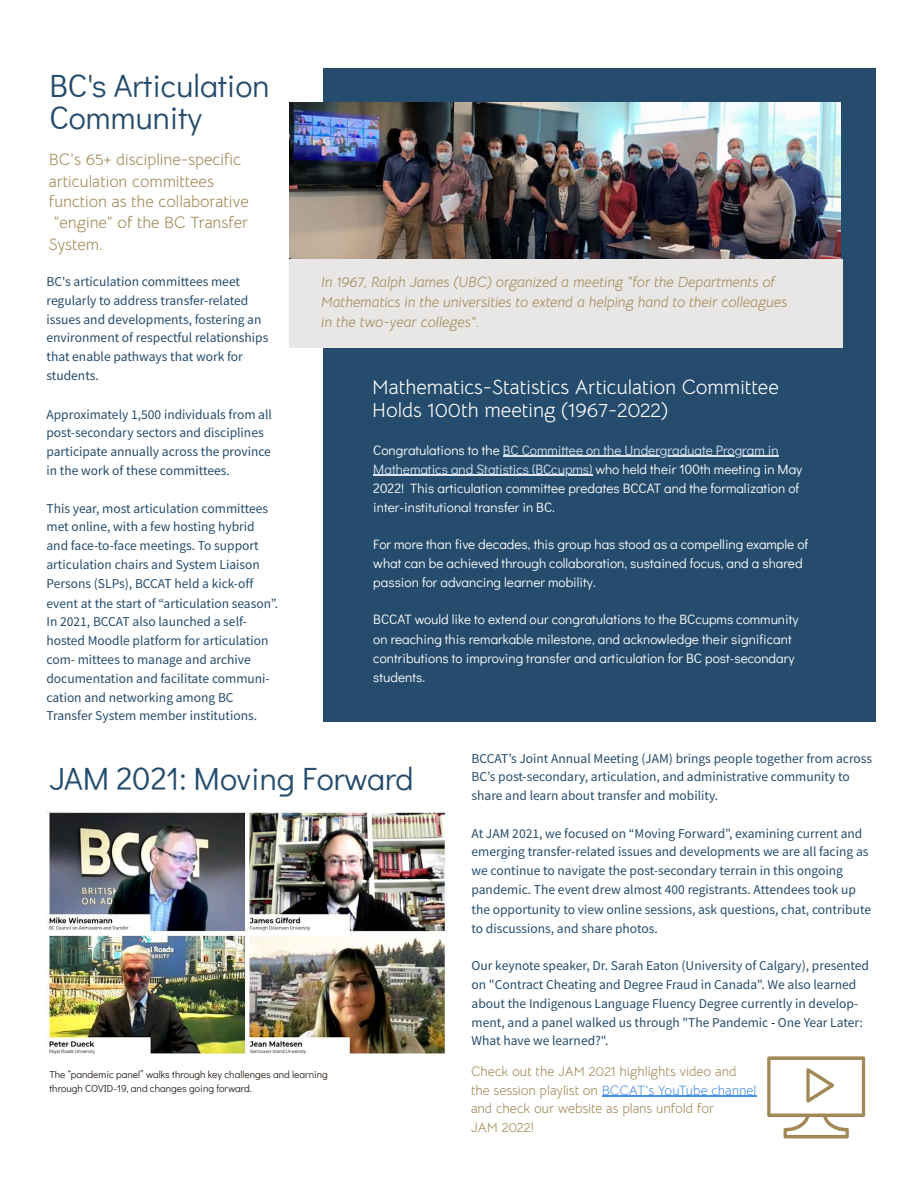
<style>
.page{position:relative;width:918px;height:1188px;background:#fff}
.page>*{position:absolute;margin:0;border:0;box-sizing:border-box;transform-origin:0 0}
.t1{font:32.1px "Didact Gothic";color:#254c6c}
.t2{font:20.25px/23.7px "Bellota Text";color:#fff}
.t3{font:16.35px/21.3px "Bellota Text";color:#a38857;text-align:justify}
.t4{font:italic 14.7px/20.2px "Bellota Text";color:#a38857}
.t5{font:13.5px/18.9px "Source Sans Pro";color:#254c6c}
.t6{font:13.5px/19.2px "Didact Gothic";color:#fff}
.t7{font:13.5px/19.2px "Bellota Text";color:#a38857}
.t8{font:10.2px "Didact Gothic";color:#29201a}
.s1{color:#d9e4f1}
.s2{color:#000}
.s3{color:#4a90e2}
</style>
<div class="page">
<div style="left:323px;top:69px;width:552px;height:653px;background:#254c6c"></div>
<hr style="left:503px;top:456px;width:276px;height:1px;background:#d9e4f1">
<hr style="left:373px;top:475px;width:219px;height:1px;background:#d9e4f1">
<hr style="left:602px;top:1096px;width:154px;height:1px;background:#4a90e2">
<img style="left:46px;top:811px;width:401px;height:244px">
<svg style="left:767px;top:1056px;width:98px;height:83px"></svg>
<img style="left:289px;top:102px;width:551px;height:157px">
<div style="left:289px;top:259px;width:554px;height:89px;background:#e8e7e5"></div>
<p class="t1" style="left:50px;top:63px;width:222px">BC's Articulation</p>
<p class="t1" style="left:50px;top:96px;width:154px">Community</p>
<p class="t3" style="left:49px;top:149px;width:194px">BC’s 65+ discipline-specific</p>
<p class="t3" style="left:49px;top:171px;width:167px">articulation committees</p>
<p class="t3" style="left:49px;top:191px;width:201px">function as the collaborative “engine” of the BC Transfer System.</p>
<p class="t5" style="left:46px;top:272px;width:223px">BC's articulation committees meet regularly to address transfer-related issues and developments, fostering an environment of respectful relationships</p>
<p class="t5" style="left:46px;top:347px;width:198px">that enable pathways that work for</p>
<p class="t5" style="left:46px;top:366px;width:54px">students.</p>
<p class="t5" style="left:46px;top:404px;width:227px">Approximately 1,500 individuals from all post-secondary sectors and disciplines participate annually across the province</p>
<p class="t5" style="left:46px;top:461px;width:185px">in the work of these committees.</p>
<p class="t5" style="left:46px;top:499px;width:233px">This year, most articulation committees met online, with a few hosting hybrid and face-to-face meetings. To support articulation chairs and System Liaison Persons (SLPs), BCCAT held a kick-off event at the start of “articulation season”.<br>In 2021, BCCAT also launched a self&shy;hosted Moodle platform for articulation com- mittees to manage and archive documentation and facilitate communi&shy;cation and networking among BC</p>
<p class="t5" style="left:46px;top:706px;width:212px">Transfer System member institutions.</p>
<p class="t4" style="left:321px;top:272px;width:468px">In 1967, Ralph James (UBC) organized a meeting “for the Departments of<br>Mathematics in the universities to extend a helping hand to their colleagues in the two-year colleges”.</p>
<p class="t2" style="left:372px;top:375px;width:408px">Mathematics-Statistics Articulation Committee<br>Holds 100th meeting (1967-2022)</p>
<p class="t6" style="left:373px;top:440px;width:431px">Congratulations to the <span class="s1">BC Committee on the Undergraduate Program in Mathematics and Statistics (BCcupms)</span> who held their 100th meeting in May 2022! This articulation committee predates BCCAT and the formalization of inter-institutional transfer in BC.</p>
<p class="t6" style="left:373px;top:534px;width:436px">For more than five decades, this group has stood as a compelling example of what can be achieved through collaboration, sustained focus, and a shared passion for advancing learner mobility.</p>
<p class="t6" style="left:373px;top:610px;width:427px">BCCAT would like to extend our congratulations to the BCcupms community on reaching this remarkable milestone, and acknowledge their significant contributions to improving transfer and articulation for BC post-secondary students.</p>
<p class="t1" style="left:50px;top:756px;width:366px">JAM 2021: Moving Forward</p>
<p class="t8" style="left:50px;top:1067px;width:280px">The “pandemic panel” walks through key challenges and learning</p>
<p class="t8" style="left:50px;top:1082px;width:204px">through COVID-19, and changes going forward.</p>
<p class="t5" style="left:472px;top:749px;width:402px;line-height:18px">BCCAT’s Joint Annual Meeting (JAM) brings people together from across<br>BC’s post-secondary, articulation, and administrative community to</p>
<p class="t5" style="left:472px;top:786px;width:248px">share and learn about transfer and mobility.</p>
<p class="t5" style="left:472px;top:824px;width:398px;line-height:18px">At JAM 2021, we focused on “Moving Forward”, examining current and emerging transfer-related issues and developments we are all facing as</p>
<p class="t5" style="left:472px;top:861px;width:386px">we continue to navigate the post-secondary terrain in this ongoing pandemic. The event drew almost 400 registrants. Attendees took up</p>
<p class="t5" style="left:472px;top:899px;width:401px">the opportunity to view online sessions, ask questions, chat, contribute</p>
<p class="t5" style="left:472px;top:918px;width:188px">to discussions, and share photos.</p>
<p class="t5" style="left:472px;top:955px;width:399px">Our keynote speaker, Dr. Sarah Eaton (University of Calgary), presented on "Contract Cheating and Degree Fraud in Canada". We also learned about the Indigenous Language Fluency Degree currently in develop-</p>
<p class="t5" style="left:472px;top:1013px;width:393px;line-height:18px">ment, and a panel walked us through "The Pandemic <span class="s2">-</span> One Year Later:<br>What have we learned?".</p>
<p class="t7" style="left:471px;top:1061px;width:287px">Check out the JAM 2021 highlights video and the session playlist on <span class="s3">BCCAT's YouTube channel</span></p>
<p class="t7" style="left:471px;top:1098px;width:245px">and check our website as plans unfold for<br>JAM 2022!</p>
</div>
